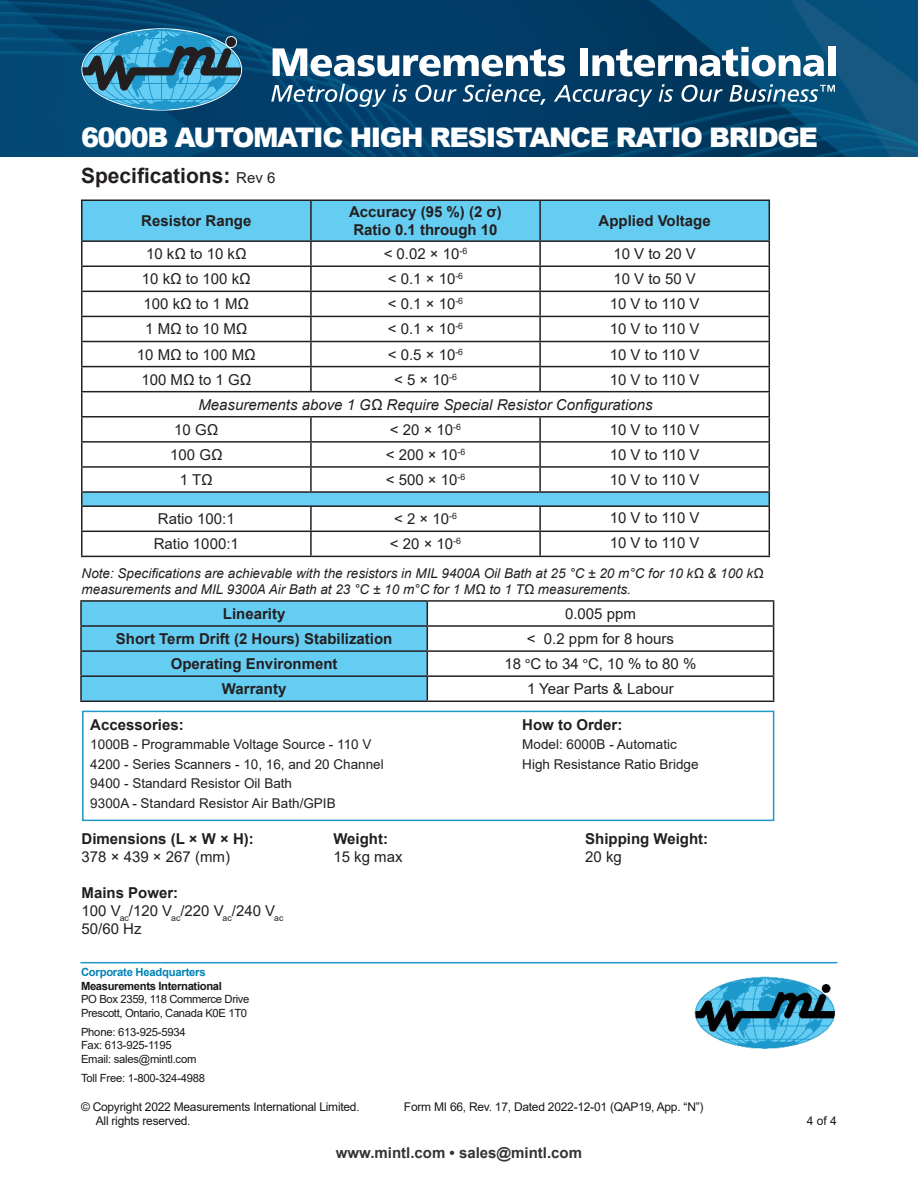
<style>
.page{position:relative;width:918px;height:1188px;background:#fff}
.page>*{position:absolute;margin:0;border:0;box-sizing:border-box;transform-origin:0 0}
.t1{font:900 27px "Arial";letter-spacing:-.05em;color:#fff}
.t2{font:700 21px "Arial";color:#231f20}
.t3{font:15px/18px "Arial";color:#231f20}
.t4{font:700 15px/18px "Arial";color:#231f20}
.t5{font:italic 15px "Arial";color:#231f20}
.t6{font:700 15px "Arial";color:#353434}
.t7{font:13.5px/19.5px "Arial";color:#231f20}
.t8{font:italic 13.5px/16.2px "Arial";color:#231f20}
.t9{font:12px/13.5px "Arial";letter-spacing:-.02em;color:#191718}
.t10{font:11.25px/13.5px "Arial";letter-spacing:-.02em;color:#191718}
.t11{font:700 11.25px "Arial";letter-spacing:-.03em;color:#191718}
.t12{font:700 11.25px "Arial";letter-spacing:-.02em;color:#0083b6}
.s1{font-weight:400;font-size:15px}
.s2{font-family:"Minion Pro"}
.s3{font-weight:700}
</style>
<div class="page">
<hr style="left:81px;top:962px;width:756px;height:1px;background:#2198ca">
<img style="left:694px;top:976px;width:141px;height:73px">
<svg style="left:0;top:0;width:918px;height:157px;background:#03436e"></svg>
<svg style="left:82px;top:29px;width:159px;height:81px;background:#3783a6"></svg>
<svg style="left:273px;top:48px;width:292px;height:28px"></svg>
<div style="left:581px;top:48px;width:7px;height:28px;background:#fff"></div>
<svg style="left:592px;top:47px;width:232px;height:29px"></svg>
<div style="left:828px;top:46px;width:7px;height:30px;background:#fff"></div>
<svg style="left:271px;top:84px;width:115px;height:23px;background:#407193"></svg>
<svg style="left:393px;top:84px;width:14px;height:18px"></svg>
<svg style="left:415px;top:85px;width:42px;height:17px"></svg>
<svg style="left:463px;top:84px;width:83px;height:21px;background:#3d6a8b"></svg>
<svg style="left:554px;top:85px;width:98px;height:22px;background:#376484"></svg>
<svg style="left:659px;top:84px;width:14px;height:18px"></svg>
<svg style="left:682px;top:85px;width:41px;height:17px"></svg>
<svg style="left:729px;top:84px;width:106px;height:18px"></svg>
<hr style="left:81px;top:199px;width:230px;height:2px;background:#231f20">
<hr style="left:311px;top:199px;width:229px;height:2px;background:#231f20">
<hr style="left:540px;top:199px;width:230px;height:2px;background:#231f20">
<svg style="left:81px;top:200px;width:689px;height:356px"></svg>
<hr style="left:81px;top:556px;width:230px;height:1px;background:#231f20">
<hr style="left:311px;top:556px;width:229px;height:1px;background:#231f20">
<hr style="left:540px;top:556px;width:230px;height:1px;background:#231f20">
<hr style="left:80px;top:600px;width:347px;height:2px;background:#231f20">
<hr style="left:80px;top:602px;width:2px;height:23px;background:#231f20">
<hr style="left:427px;top:600px;width:347px;height:2px;background:#231f20">
<hr style="left:80px;top:625px;width:347px;height:2px;background:#231f20">
<hr style="left:80px;top:627px;width:2px;height:23px;background:#231f20">
<hr style="left:427px;top:625px;width:347px;height:2px;background:#231f20">
<hr style="left:80px;top:650px;width:347px;height:2px;background:#231f20">
<hr style="left:80px;top:652px;width:2px;height:23px;background:#231f20">
<hr style="left:427px;top:650px;width:347px;height:2px;background:#231f20">
<hr style="left:80px;top:675px;width:347px;height:2px;background:#231f20">
<hr style="left:80px;top:677px;width:2px;height:24px;background:#231f20">
<hr style="left:427px;top:675px;width:347px;height:2px;background:#231f20">
<svg style="left:81px;top:601px;width:347px;height:100px;background:#60c2e4"></svg>
<svg style="left:773px;top:602px;width:1px;height:99px"></svg>
<hr style="left:80px;top:701px;width:347px;height:1px;background:#231f20">
<hr style="left:427px;top:701px;width:347px;height:1px;background:#231f20">
<div style="left:82px;top:711px;width:692px;height:110px;border:2px solid #2198ca"></div>
<h1 class="t1" style="left:81px;top:122px;width:738px">6000B AUTOMATIC HIGH RESISTANCE RATIO BRIDGE</h1>
<h2 class="t2" style="left:81px;top:161px;width:196px">Specifications: <span class="s1">Rev 6</span></h2>
<p class="t4" style="left:141px;top:213px;width:112px">Resistor Range</p>
<p class="t4" style="left:349px;top:203px;width:154px">Accuracy (95 %) (2 σ)<br>Ratio 0.1 through 10</p>
<p class="t4" style="left:599px;top:213px;width:114px">Applied Voltage</p>
<p class="t3" style="left:146px;top:245px;width:102px">10 kΩ to 10 kΩ</p>
<p class="t3" style="left:384px;top:246px;width:85px">&lt; 0.02 × 10<sup>-6</sup></p>
<p class="t3" style="left:613px;top:246px;width:84px">10 V to 20 V</p>
<p class="t3" style="left:142px;top:270px;width:110px">10 kΩ to 100 kΩ</p>
<p class="t3" style="left:388px;top:271px;width:77px">&lt; 0.1 × 10<sup>-6</sup></p>
<p class="t3" style="left:613px;top:271px;width:84px">10 V to 50 V</p>
<p class="t3" style="left:144px;top:295px;width:107px">100 kΩ to 1 MΩ</p>
<p class="t3" style="left:388px;top:296px;width:77px">&lt; 0.1 × 10<sup>-6</sup></p>
<p class="t3" style="left:610px;top:296px;width:91px">10 V to 110 V</p>
<p class="t3" style="left:145px;top:320px;width:104px">1 MΩ to 10 MΩ</p>
<p class="t3" style="left:388px;top:322px;width:77px">&lt; 0.1 × 10<sup>-6</sup></p>
<p class="t3" style="left:610px;top:322px;width:91px">10 V to 110 V</p>
<p class="t3" style="left:137px;top:345px;width:120px">10 MΩ to 100 MΩ</p>
<p class="t3" style="left:388px;top:347px;width:77px">&lt; 0.5 × 10<sup>-6</sup></p>
<p class="t3" style="left:610px;top:347px;width:91px">10 V to 110 V</p>
<p class="t3" style="left:141px;top:370px;width:111px">100 MΩ to 1 GΩ</p>
<p class="t3" style="left:394px;top:372px;width:64px">&lt; 5 × 10<sup>-6</sup></p>
<p class="t3" style="left:610px;top:372px;width:91px">10 V to 110 V</p>
<p class="t5" style="left:198px;top:395px;width:456px">Measurements above 1 GΩ Require Special Resistor Configurations</p>
<p class="t3" style="left:174px;top:420px;width:46px">10 GΩ</p>
<p class="t3" style="left:390px;top:422px;width:73px">&lt; 20 × 10<sup>-6</sup></p>
<p class="t3" style="left:610px;top:422px;width:91px">10 V to 110 V</p>
<p class="t3" style="left:170px;top:445px;width:54px">100 GΩ</p>
<p class="t3" style="left:386px;top:447px;width:81px">&lt; 200 × 10<sup>-6</sup></p>
<p class="t3" style="left:610px;top:447px;width:91px">10 V to 110 V</p>
<p class="t3" style="left:180px;top:471px;width:34px">1 TΩ</p>
<p class="t3" style="left:386px;top:472px;width:81px">&lt; 500 × 10<sup>-6</sup></p>
<p class="t3" style="left:610px;top:472px;width:91px">10 V to 110 V</p>
<p class="t3" style="left:158px;top:511px;width:78px">Ratio 100:1</p>
<p class="t3" style="left:394px;top:511px;width:64px">&lt; 2 × 10<sup>-6</sup></p>
<p class="t3" style="left:610px;top:510px;width:91px">10 V to 110 V</p>
<p class="t3" style="left:154px;top:536px;width:87px">Ratio 1000:1</p>
<p class="t3" style="left:390px;top:536px;width:73px">&lt; 20 × 10<sup>-6</sup></p>
<p class="t3" style="left:610px;top:535px;width:91px">10 V to 110 V</p>
<p class="t8" style="left:82px;top:565px;width:684px">Note: Specifications are achievable with the resistors in MIL 9400A Oil Bath at 25 °C ± 20 m°C for 10 kΩ &amp; 100 kΩ measurements and MIL 9300A Air Bath at 23 °C ± 10 m°C for 1 MΩ to 1 TΩ measurements.</p>
<p class="t4" style="left:223px;top:606px;width:64px">Linearity</p>
<p class="t3" style="left:565px;top:606px;width:72px">0.005 ppm</p>
<p class="t4" style="left:116px;top:631px;width:278px">Short Term Drift (2 Hours) Stabilization</p>
<p class="t3" style="left:527px;top:631px;width:149px">&lt; 0.2 ppm for 8 hours</p>
<p class="t4" style="left:171px;top:656px;width:168px">Operating Environment</p>
<p class="t3" style="left:504px;top:656px;width:194px">18 <span class="s2">°</span>C to 34 <span class="s2">°</span>C, 10 % to 80 %</p>
<p class="t4" style="left:222px;top:681px;width:66px">Warranty</p>
<p class="t3" style="left:527px;top:681px;width:148px">1 Year Parts &amp; Labour</p>
<p class="t4" style="left:90px;top:716px;width:95px">Accessories:</p>
<p class="t4" style="left:522px;top:716px;width:102px">How to Order:</p>
<p class="t7" style="left:90px;top:736px;width:283px">1000B - Programmable Voltage Source - 110 V</p>
<p class="t7" style="left:522px;top:736px;width:156px">Model: 6000B - Automatic</p>
<p class="t7" style="left:90px;top:756px;width:295px">4200 - Series Scanners - 10, 16, and 20 Channel</p>
<p class="t7" style="left:522px;top:756px;width:178px">High Resistance Ratio Bridge</p>
<p class="t7" style="left:90px;top:775px;width:247px">9400 - Standard Resistor Oil Bath<br>9300A - Standard Resistor Air Bath/GPIB</p>
<p class="t4" style="left:82px;top:830px;width:174px">Dimensions (L × W × H):</p>
<p class="t3" style="left:82px;top:849px;width:150px">378 × 439 × 267 (mm)</p>
<p class="t3" style="left:82px;top:885px;width:203px"><span class="s3">Mains Power:<br></span>100 V<sub>ac</sub>/120 V<sub>ac</sub>/220 V<sub>ac</sub>/240 V<sub>ac<br></sub>50/60 Hz</p>
<p class="t4" style="left:333px;top:830px;width:56px">Weight:</p>
<p class="t3" style="left:333px;top:849px;width:71px">15 kg max</p>
<p class="t4" style="left:585px;top:830px;width:125px">Shipping Weight:</p>
<p class="t3" style="left:585px;top:849px;width:38px">20 kg</p>
<p class="t12" style="left:81px;top:968px;width:126px">Corporate Headquarters</p>
<p class="t11" style="left:81px;top:982px;width:142px">Measurements International</p>
<p class="t10" style="left:81px;top:994px;width:170px">PO Box 2359, 118 Commerce Drive<br>Prescott, Ontario, Canada K0E 1T0</p>
<p class="t10" style="left:81px;top:1026px;width:117px">Phone: 613-925-5934<br>Fax: 613-925-1195<br>Email: sales@mintl.com</p>
<p class="t10" style="left:81px;top:1072px;width:126px">Toll Free: 1-800-324-4988</p>
<p class="t9" style="left:96px;top:1101px;width:265px;text-indent:-15px">© Copyright 2022 Measurements International Limited.<br>All rights reserved.</p>
<p class="t9" style="left:404px;top:1101px;width:301px">Form MI 66, Rev. 17, Dated 2022-12-01 (QAP19, App. “N”)</p>
<p class="t6" style="left:336px;top:1147px;width:248px">www.mintl.com • sales@mintl.com</p>
<p class="t9" style="left:807px;top:1115px;width:32px">4 of 4</p>
</div>
